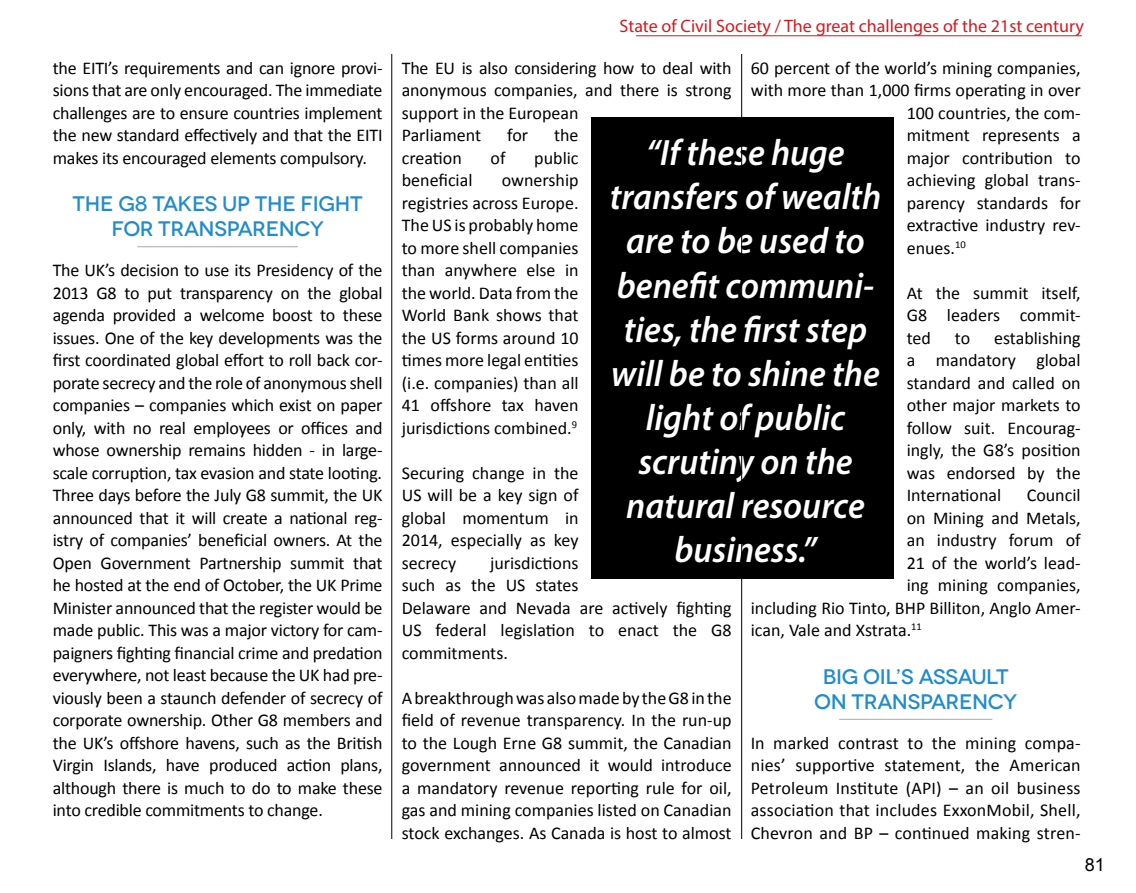
<style>
.page{position:relative;width:1136px;height:893px;background:#fff}
.page>*{position:absolute;margin:0;border:0;box-sizing:border-box;transform-origin:0 0}
.t1{font:italic 600 36.75px/44.1px "Myriad Pro";color:#fff;text-align:center;scale:.95 1}
.t2{font:500 21px/25.2px "Novecentowide";letter-spacing:-.02em;color:#218ccc;text-align:center}
.t3{font:18px/22.5px "Calibri";color:#000;text-align:justify}
.t4{font:18px "Myriad Pro";color:#d51920}
.t5{font:18px "Arial";color:#000}
</style>
<div class="page">
<hr style="left:636px;top:36px;width:445px;height:1px;background:#d51920">
<hr style="left:137px;top:246px;width:161px;height:1px;background:#a7a9ac">
<hr style="left:839px;top:719px;width:153px;height:1px;background:#a7a9ac">
<div style="left:591px;top:117px;width:302px;height:461px;background:#000"></div>
<hr style="left:391px;top:54px;width:1px;height:785px;background:#000">
<hr style="left:741px;top:54px;width:1px;height:785px;background:#000">
<p class="t3" style="left:53px;top:56px;width:331px">the EITI’s requirements and can ignore provi&shy;sions that are only encouraged. The immediate challenges are to ensure countries implement the new standard effectively and that the EITI makes its encouraged elements compulsory.</p>
<p class="t2" style="left:73px;top:191px;width:291px">THE G8 TAKES UP THE FIGHT<br>FOR TRANSPARENCY</p>
<p class="t3" style="left:53px;top:259px;width:331px">The UK’s decision to use its Presidency of the 2013 G8 to put transparency on the global agenda provided a welcome boost to these issues. One of the key developments was the first coordinated global effort to roll back cor&shy;porate secrecy and the role of anonymous shell companies – companies which exist on paper only, with no real employees or offices and whose ownership remains hidden - in large&shy;scale corruption, tax evasion and state looting.<br>Three days before the July G8 summit, the UK announced that it will create a national reg&shy;istry of companies’ beneficial owners. At the Open Government Partnership summit that he hosted at the end of October, the UK Prime Minister announced that the register would be made public. This was a major victory for cam&shy;paigners fighting financial crime and predation everywhere, not least because the UK had pre&shy;viously been a staunch defender of secrecy of corporate ownership. Other G8 members and the UK’s offshore havens, such as the British Virgin Islands, have produced action plans, although there is much to do to make these into credible commitments to change.</p>
<p class="t4" style="left:619px;top:15px;width:466px">State of Civil Society / The great challenges of the 21st century</p>
<p class="t3" style="left:750px;top:56px;width:331px">60 percent of the world’s mining companies,</p>
<p class="t3" style="left:750px;top:79px;width:331px">with more than 1,000 firms operating in over</p>
<p class="t3" style="left:906px;top:101px;width:175px">100 countries, the com-</p>
<p class="t3" style="left:906px;top:124px;width:175px">mitment represents a</p>
<p class="t3" style="left:906px;top:146px;width:175px">major contribution to</p>
<p class="t3" style="left:906px;top:169px;width:175px">achieving global trans-</p>
<p class="t3" style="left:906px;top:191px;width:175px">parency standards for</p>
<p class="t3" style="left:906px;top:214px;width:175px">extractive industry rev-</p>
<p class="t3" style="left:906px;top:236px;width:61px">enues.<sup>10</sup></p>
<p class="t3" style="left:906px;top:281px;width:175px">At the summit itself, G8 leaders commit&shy;ted</p>
<p class="t3" style="left:402px;top:56px;width:331px;text-align:left">The EU is also considering how to deal with anonymous companies, and there is strong support in the European<br>Parliament</p>
<p class="t3" style="left:507px;top:124px;width:22px">for</p>
<p class="t3" style="left:554px;top:124px;width:26px">the</p>
<h1 class="t1" style="left:609px;top:130px;width:287px">“If these huge transfers of wealth are to be used to benefit communi&shy;ties, the first step will be to shine the light of public scrutiny on the natural resource business.”</h1>
<p class="t3" style="left:402px;top:146px;width:62px">creation</p>
<p class="t3" style="left:490px;top:146px;width:16px">of</p>
<p class="t3" style="left:534px;top:146px;width:46px">public</p>
<p class="t3" style="left:402px;top:169px;width:72px">beneficial</p>
<p class="t3" style="left:402px;top:169px;width:178px;text-indent:100px">ownership registries across Europe.<br>The US is probably home to more shell companies than anywhere else in the world. Data from the World Bank shows that the US forms around 10 times more legal entities (i.e. companies) than all 41 offshore tax haven jurisdictions combined.<sup>9</sup></p>
<p class="t3" style="left:402px;top:461px;width:178px">Securing change in the US will be a key sign of global momentum in 2014, especially as key secrecy</p>
<p class="t3" style="left:906px;top:326px;width:175px;text-indent:87px">establishing a mandatory global standard and called on other major markets to follow suit. Encourag&shy;ingly, the G8’s position was endorsed by the International</p>
<p class="t3" style="left:954px;top:326px;width:17px">to</p>
<p class="t3" style="left:1026px;top:484px;width:55px">Council</p>
<p class="t3" style="left:906px;top:506px;width:175px">on Mining and Metals,</p>
<p class="t3" style="left:906px;top:529px;width:175px">an industry forum of</p>
<p class="t3" style="left:906px;top:551px;width:175px">21 of the world’s lead-</p>
<p class="t3" style="left:906px;top:574px;width:175px">ing mining companies,</p>
<p class="t3" style="left:750px;top:596px;width:331px">including Rio Tinto, BHP Billiton, Anglo Amer-</p>
<p class="t3" style="left:750px;top:619px;width:173px">ican, Vale and Xstrata.<sup>11</sup></p>
<p class="t2" style="left:814px;top:664px;width:204px">BIG OIL’S ASSAULT<br>ON TRANSPARENCY</p>
<p class="t3" style="left:750px;top:731px;width:331px">In marked contrast to the mining compa&shy;nies’ supportive statement, the American Petroleum Institute (API) – an oil business association that includes ExxonMobil, Shell, Chevron and BP – continued making stren-</p>
<p class="t3" style="left:402px;top:551px;width:331px;text-align:left;text-indent:88px">jurisdictions<br>such as the US states<br>Delaware and Nevada are actively fighting<br>US federal legislation to enact the G8 commitments.</p>
<p class="t3" style="left:402px;top:686px;width:331px">A breakthrough was also made by the G8 in the field of revenue transparency. In the run-up to the Lough Erne G8 summit, the Canadian government announced it would introduce a mandatory revenue reporting rule for oil, gas and mining companies listed on Canadian stock exchanges. As Canada is host to almost</p>
<p class="t5" style="left:1084px;top:852px;width:22px">81</p>
</div>
